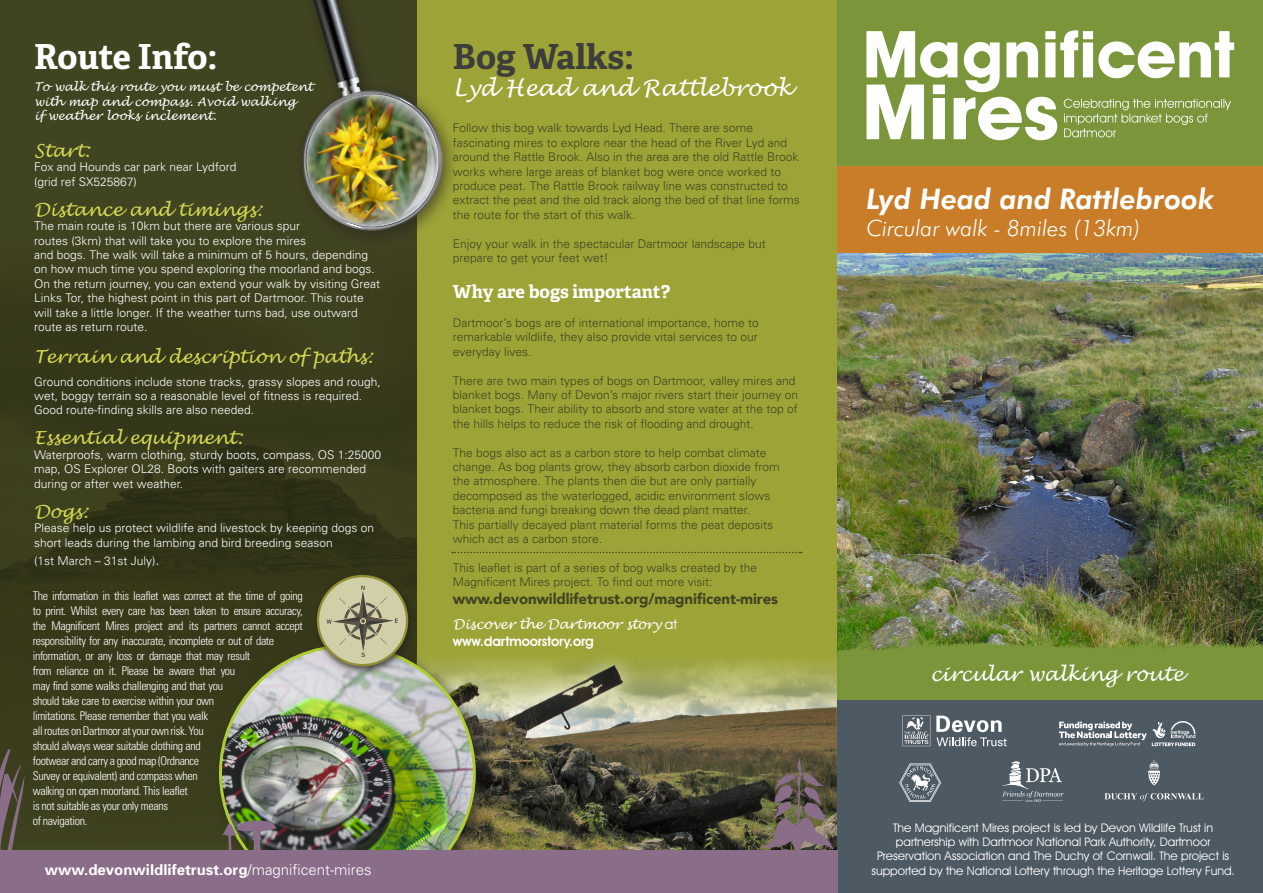
<style>
.page{position:relative;width:1263px;height:893px;background:#fff}
.page>*{position:absolute;margin:0;border:0;box-sizing:border-box;transform-origin:0 0}
.t1{font:700 34.5px "Adelle";color:#fff}
.t2{font:700 34.5px "Adelle";color:#3d3d3b}
.t3{font:italic 800 28.5px "Futura BT";color:#fff}
.t4{font:italic 300 22.5px "Futura BT";color:#fff}
.t5{font:italic 22.5px "Lucida Handwriting";color:#fff}
.t6{font:italic 19.5px "Lucida Handwriting";color:#fff}
.t7{font:italic 18px "Lucida Handwriting";color:#d5d953}
.t8{font:700 18px "Adelle";letter-spacing:-.005em;color:#fff}
.t9{font:900 15px "Avenir";letter-spacing:-.01em;color:#414421}
.t10{font:700 15px "Univers";color:#fff}
.t11{font:italic 13.5px "Lucida Handwriting";letter-spacing:-.01em;color:#fff}
.t12{font:600 13.5px "Avant Garde IT Cby BT";letter-spacing:-.01em;color:#fff}
.t13{font:300 12px/14.4px "Univers";color:#414421}
.t14{font:300 12px/14.4px "Univers";color:#fff}
.t15{font:300 condensed 12px/15px "Univers";letter-spacing:-.03em;color:#fff}
.t16{font:12px/14.4px "Avant Garde IT Cby BT";color:#fff;text-align:center}
.t17{font:italic 12px/14.4px "Lucida Handwriting";color:#fff}
.s1{font-size:15px}
.s2{font-weight:300}
.s3{font-family:"Avant Garde IT Cby BT";font-style:normal}
</style>
<div class="page">
<div style="left:417px;top:0;width:421px;height:862px;background:#9ea337"></div>
<div style="left:0;top:0;width:417px;height:857px;background:#3b3d1d"></div>
<div style="left:289px;top:0;width:171px;height:247px;background:#231f20;opacity:.75"></div>
<img style="left:293px;top:0;width:166px;height:240px">
<img style="left:495px;top:656px;width:342px;height:194px">
<svg style="left:452px;top:552px;width:350px;height:1px"></svg>
<img style="left:838px;top:253px;width:425px;height:378px">
<div style="left:838px;top:165px;width:425px;height:88px;background:#c97d28"></div>
<div style="left:838px;top:0;width:425px;height:165px;background:#7a953a"></div>
<div style="left:838px;top:697px;width:425px;height:196px;background:#4d5963"></div>
<svg style="left:866px;top:30px;width:368px;height:110px"></svg>
<div style="left:838px;top:655px;width:425px;height:45px;background:#7a953a"></div>
<svg style="left:899px;top:763px;width:42px;height:39px"></svg>
<svg style="left:1002px;top:761px;width:61px;height:41px"></svg>
<img style="left:838px;top:631px;width:425px;height:24px">
<svg style="left:902px;top:715px;width:28px;height:31px"></svg>
<svg style="left:936px;top:716px;width:71px;height:30px"></svg>
<svg style="left:1148px;top:759px;width:12px;height:26px"></svg>
<svg style="left:1104px;top:793px;width:99px;height:8px"></svg>
<svg style="left:1059px;top:721px;width:136px;height:25px"></svg>
<div style="left:211px;top:637px;width:284px;height:256px;background:#231f20;opacity:.65"></div>
<img style="left:219px;top:645px;width:257px;height:205px">
<div style="left:311px;top:571px;width:105px;height:105px;background:#231f20;opacity:.75"></div>
<svg style="left:318px;top:576px;width:89px;height:89px"></svg>
<div style="left:317px;top:575px;width:91px;height:91px;border:2px solid #908d34;border-radius:50%"></div>
<svg style="left:326px;top:586px;width:72px;height:71px;background:#b6b491"></svg>
<div style="left:0;top:850px;width:838px;height:43px;background:#8a6d88"></div>
<svg style="left:760px;top:757px;width:73px;height:93px;background:#675c53"></svg>
<svg style="left:0;top:749px;width:25px;height:101px"></svg>
<svg style="left:222px;top:821px;width:55px;height:29px"></svg>
<p class="t1" style="left:34px;top:31px;width:184px">Route Info:</p>
<p class="t17" style="left:34px;top:80px;width:280px">To walk this route you must be competent with map and compass. Avoid walking<br>if weather looks inclement.</p>
<p class="t7" style="left:34px;top:140px;width:57px">Start:</p>
<p class="t14" style="left:34px;top:159px;width:204px">Fox and Hounds car park near Lydford (grid ref SX525867)</p>
<p class="t7" style="left:34px;top:199px;width:230px">Distance and timings:</p>
<p class="t14" style="left:34px;top:218px;width:348px">The main route is 10km but there are various spur<br>routes (3km) that will take you to explore the mires<br>and bogs. The walk will take a minimum of 5 hours, depending on how much time you spend exploring the moorland and bogs.<br>On the return journey, you can extend your walk by visiting Great Links Tor, the highest point in this part of Dartmoor. This route will take a little longer. If the weather turns bad, use outward route as return route.</p>
<p class="t7" style="left:34px;top:345px;width:340px">Terrain and description of paths:</p>
<p class="t14" style="left:34px;top:374px;width:348px">Ground conditions include stone tracks, grassy slopes and rough, wet, boggy terrain so a reasonable level of fitness is required.<br>Good route-finding skills are also needed.</p>
<p class="t7" style="left:34px;top:427px;width:210px">Essential equipment:</p>
<p class="t14" style="left:34px;top:447px;width:349px">Waterproofs, warm clothing, sturdy boots, compass, OS 1:25000 map, OS Explorer OL28. Boots with gaiters are recommended during or after wet weather.</p>
<p class="t7" style="left:34px;top:500px;width:56px">Dogs:</p>
<p class="t14" style="left:34px;top:520px;width:342px">Please help us protect wildlife and livestock by keeping dogs on short leads during the lambing and bird breeding season</p>
<p class="t14" style="left:34px;top:553px;width:127px">(1st March – 31st July)<span class="s1">.</span></p>
<p class="t15" style="left:33px;top:588px;width:272px">The information in this leaflet was correct at the time of going to print. Whilst every care has been taken to ensure accuracy, the Magnificent Mires project and its partners cannot accept responsibility for any inaccurate, incomplete or out of date information, or any loss or damage that may result<br>from reliance on it. Please be aware that you<br>may find some walks challenging and that you<br>should take care to exercise within your own<br>limitations. Please remember that you walk<br>all routes on Dartmoor at your own risk. You<br>should always wear suitable clothing and<br>footwear and carry a good map (Ordnance<br>Survey or equivalent) and compass when<br>walking on open moorland. This leaflet</p>
<p class="t15" style="left:33px;top:798px;width:137px">is not suitable as your only means</p>
<p class="t15" style="left:33px;top:813px;width:56px">of navigation.</p>
<p class="t10" style="left:45px;top:860px;width:328px">www.devonwildlifetrust.org<span class="s2">/magnificent-mires</span></p>
<p class="t2" style="left:453px;top:31px;width:182px">Bog Walks:</p>
<p class="t5" style="left:453px;top:74px;width:340px">Lyd Head and Rattlebrook</p>
<p class="t13" style="left:453px;top:121px;width:348px">Follow this bog walk towards Lyd Head. There are some fascinating mires to explore near the head of the River Lyd and around the Rattle Brook. Also in the area are the old Rattle Brook works where large areas of blanket bog were once worked to produce peat. The Rattle Brook railway line was constructed to extract the peat and the old track along the bed of that line forms the route for the start of this walk.</p>
<p class="t13" style="left:453px;top:236px;width:314px">Enjoy your walk in the spectacular Dartmoor landscape but prepare to get your feet wet!</p>
<p class="t8" style="left:453px;top:279px;width:219px">Why are bogs important?</p>
<p class="t13" style="left:453px;top:315px;width:307px;text-align:justify">Dartmoor’s bogs are of international importance, home to remarkable wildlife, they also provide vital services to our everyday lives.</p>
<p class="t13" style="left:453px;top:373px;width:347px">There are two main types of bogs on Dartmoor, valley mires and blanket bogs. Many of Devon’s major rivers start their journey on blanket bogs. Their ability to absorb and store water at the top of the hills helps to reduce the risk of flooding and drought.</p>
<p class="t13" style="left:453px;top:445px;width:328px">The bogs also act as a carbon store to help combat climate change. As bog plants grow, they absorb carbon dioxide from the atmosphere. The plants then die but are only partially decomposed as the waterlogged, acidic environment slows bacteria and fungi breaking down the dead plant matter.<br>This partially decayed plant material forms the peat deposits which act as a carbon store.</p>
<p class="t13" style="left:453px;top:560px;width:306px">This leaflet is part of a series of bog walks created by the<br>Magnificent Mires project. To find out more visit:</p>
<p class="t9" style="left:453px;top:586px;width:327px">www.devonwildlifetrust.org/magnificent-mires</p>
<p class="t11" style="left:453px;top:616px;width:226px">Discover the Dartmoor story <span class="s3">at</span></p>
<p class="t12" style="left:453px;top:633px;width:142px">www.dartmoorstory.org</p>
<p class="t3" style="left:866px;top:181px;width:349px">Lyd Head and Rattlebrook</p>
<p class="t4" style="left:866px;top:214px;width:276px">Circular walk - 8miles (13km)</p>
<p class="t6" style="left:930px;top:662px;width:255px">circular walking route</p>
<p class="t16" style="left:871px;top:820px;width:365px">The Magnificent Mires project is led by Devon Wildlife Trust in partnership with Dartmoor National Park Authority, Dartmoor Preservation Association and The Duchy of Cornwall. The project is supported by the National Lottery through the Heritage Lottery Fund.</p>
</div>
